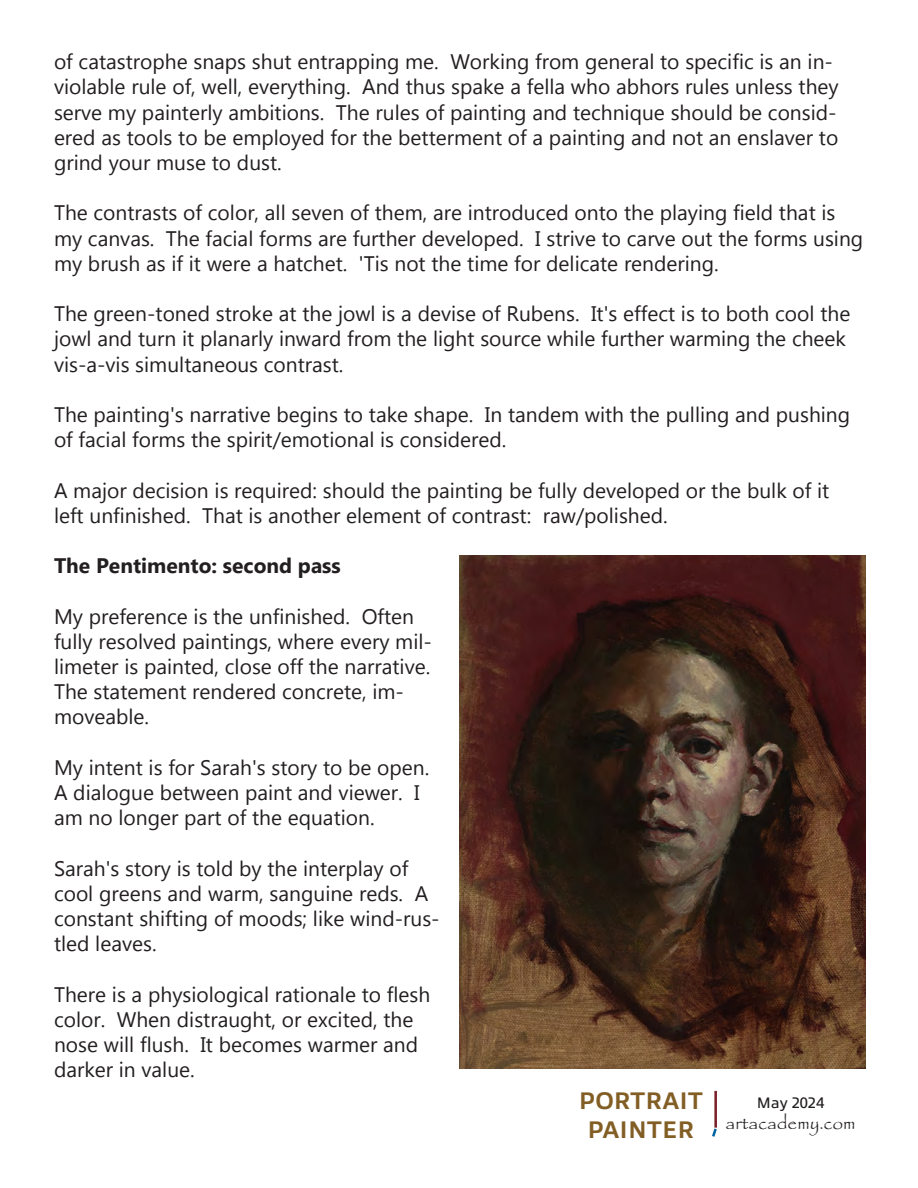
<style>
.page{position:relative;width:918px;height:1188px;background:#fff}
.page>*{position:absolute;margin:0;border:0;box-sizing:border-box;transform-origin:0 0}
.t1{font:700 24.15px/29.1px "Allumi Std";color:#825e25;text-align:center}
.t2{font:21px/25.2px "Gadugi";color:#231f20}
.t3{font:700 21px "Gadugi";color:#231f20}
.t4{font:19.2px "Papyrus";color:#231f20}
.t5{font:15.3px "Allumi Std";color:#231f20}
</style>
<div class="page">
<hr style="left:714px;top:1091px;width:3px;height:37px;background:#7a212a">
<svg style="left:712px;top:1126px;width:5px;height:11px"></svg>
<img style="left:459px;top:556px;width:406px;height:513px">
<p class="t2" style="left:54px;top:49px;width:786px">of catastrophe snaps shut entrapping me. Working from general to specific is an in&shy;violable rule of, well, everything. And thus spake a fella who abhors rules unless they serve my painterly ambitions. The rules of painting and technique should be consid&shy;ered as tools to be employed for the betterment of a painting and not an enslaver to grind your muse to dust.</p>
<p class="t2" style="left:54px;top:200px;width:811px">The contrasts of color, all seven of them, are introduced onto the playing field that is my canvas. The facial forms are further developed. I strive to carve out the forms using my brush as if it were a hatchet. 'Tis not the time for delicate rendering.</p>
<p class="t2" style="left:54px;top:301px;width:798px">The green-toned stroke at the jowl is a devise of Rubens. It's effect is to both cool the jowl and turn it planarly inward from the light source while further warming the cheek vis-a-vis simultaneous contrast.</p>
<p class="t2" style="left:54px;top:402px;width:798px">The painting's narrative begins to take shape. In tandem with the pulling and pushing of facial forms the spirit/emotional is considered.</p>
<p class="t2" style="left:54px;top:478px;width:777px">A major decision is required: should the painting be fully developed or the bulk of it left unfinished. That is another element of contrast: raw/polished.</p>
<p class="t3" style="left:54px;top:553px;width:288px">The Pentimento: second pass</p>
<p class="t2" style="left:54px;top:604px;width:379px">My preference is the unfinished. Often fully resolved paintings, where every mil&shy;limeter is painted, close off the narrative.<br>The statement rendered concrete, im&shy;moveable.</p>
<p class="t2" style="left:54px;top:755px;width:377px">My intent is for Sarah's story to be open.<br>A dialogue between paint and viewer. I am no longer part of the equation.</p>
<p class="t2" style="left:54px;top:856px;width:387px">Sarah's story is told by the interplay of cool greens and warm, sanguine reds. A constant shifting of moods; like wind-rus&shy;tled leaves.</p>
<p class="t2" style="left:54px;top:982px;width:378px">There is a physiological rationale to flesh color. When distraught, or excited, the nose will flush. It becomes warmer and darker in value.</p>
<p class="t1" style="left:579px;top:1086px;width:126px">PORTRAIT<br>PAINTER</p>
<p class="t5" style="left:757px;top:1095px;width:69px">May 2024</p>
<p class="t4" style="left:726px;top:1111px;width:131px">artacademy.com</p>
</div>
